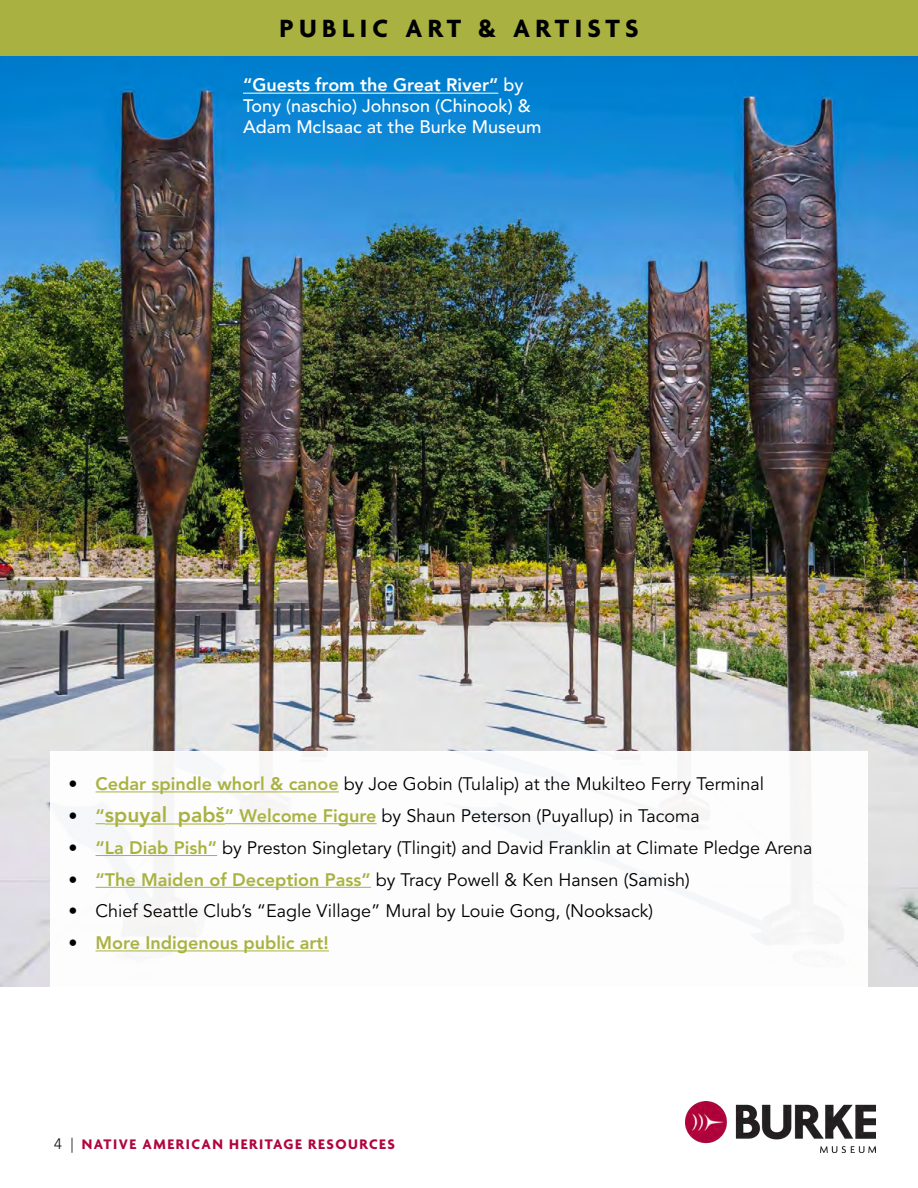
<style>
.page{position:relative;width:918px;height:1188px;background:#fff}
.page>*{position:absolute;margin:0;border:0;box-sizing:border-box;transform-origin:0 0}
.t1{font:700 27px "Agenda";letter-spacing:.2em;color:#000}
.t2{font:18px "Avenir LT Pro";color:#000}
.t3{font:500 18px/21px "Avenir LT Pro";color:#fff}
.t4{font:800 18px "Avenir LT Pro";color:#a9b241}
.t5{font:700 15px "Agenda";letter-spacing:.1em;color:#b1053d}
.s1{font-weight:800}
.s2{font-family:"Avenir";font-weight:300}
.s3{font-weight:800;color:#a9b241}
.s4{font-weight:800;font-size:21px;color:#a9b241}
.s5{font-family:"Avenir";font-weight:300;color:#000}
.s6{font-family:"Avenir LT Pro";font-weight:300;color:#000}
</style>
<div class="page">
<img style="left:686px;top:1101px;width:190px;height:52px">
<img style="left:0;top:55px;width:918px;height:931px">
<div style="left:50px;top:752px;width:818px;height:330px;background:#fff"></div>
<hr style="left:243px;top:93px;width:255px;height:1px;background:#fff">
<div style="left:0;top:0;width:918px;height:55px;background:#a9b241"></div>
<hr style="left:96px;top:791px;width:243px;height:1px;background:#a9b241">
<hr style="left:105px;top:824px;width:120px;height:1px;background:#a9b241">
<hr style="left:225px;top:823px;width:152px;height:1px;background:#a9b241">
<hr style="left:96px;top:855px;width:121px;height:1px;background:#a9b241">
<hr style="left:96px;top:887px;width:275px;height:1px;background:#a9b241">
<hr style="left:96px;top:950px;width:233px;height:1px;background:#a9b241">
<h1 class="t1" style="left:279px;top:13px;width:361px">PUBLIC ART &amp; ARTISTS</h1>
<p class="t3" style="left:243px;top:75px;width:300px"><span class="s1">“Guests from the Great River”</span> by<br>Tony (naschio) Johnson (Chinook) &amp;<br>Adam McIsaac at the Burke Museum</p>
<p class="t2" style="left:69px;top:773px;width:697px"><span class="s2">•</span> <span class="s3">Cedar spindle whorl &amp; canoe</span> by Joe Gobin (Tulalip) at the Mukilteo Ferry Terminal</p>
<p class="t2" style="left:69px;top:805px;width:633px"><span class="s2">•</span> <span class="s3">“</span><span class="s4">spuyaləpabš</span><span class="s3">” Welcome Figure</span> by Shaun Peterson (Puyallup) in Tacoma</p>
<p class="t2" style="left:69px;top:837px;width:746px"><span class="s2">•</span> <span class="s3">“La Diab Pish”</span> by Preston Singletary (Tlingit) and David Franklin at Climate Pledge Arena</p>
<p class="t2" style="left:69px;top:869px;width:623px"><span class="s2">•</span> <span class="s3">“The Maiden of Deception Pass”</span> by Tracy Powell &amp; Ken Hansen (Samish)</p>
<p class="t2" style="left:69px;top:900px;width:586px">• Chief Seattle Club’s “Eagle Village” Mural by Louie Gong, (Nooksack)</p>
<p class="t4" style="left:69px;top:932px;width:262px"><span class="s5">•</span> More Indigenous public art!</p>
<p class="t5" style="left:54px;top:1137px;width:343px"><span class="s6">4 |</span> NATIVE AMERICAN HERITAGE RESOURCES</p>
</div>
